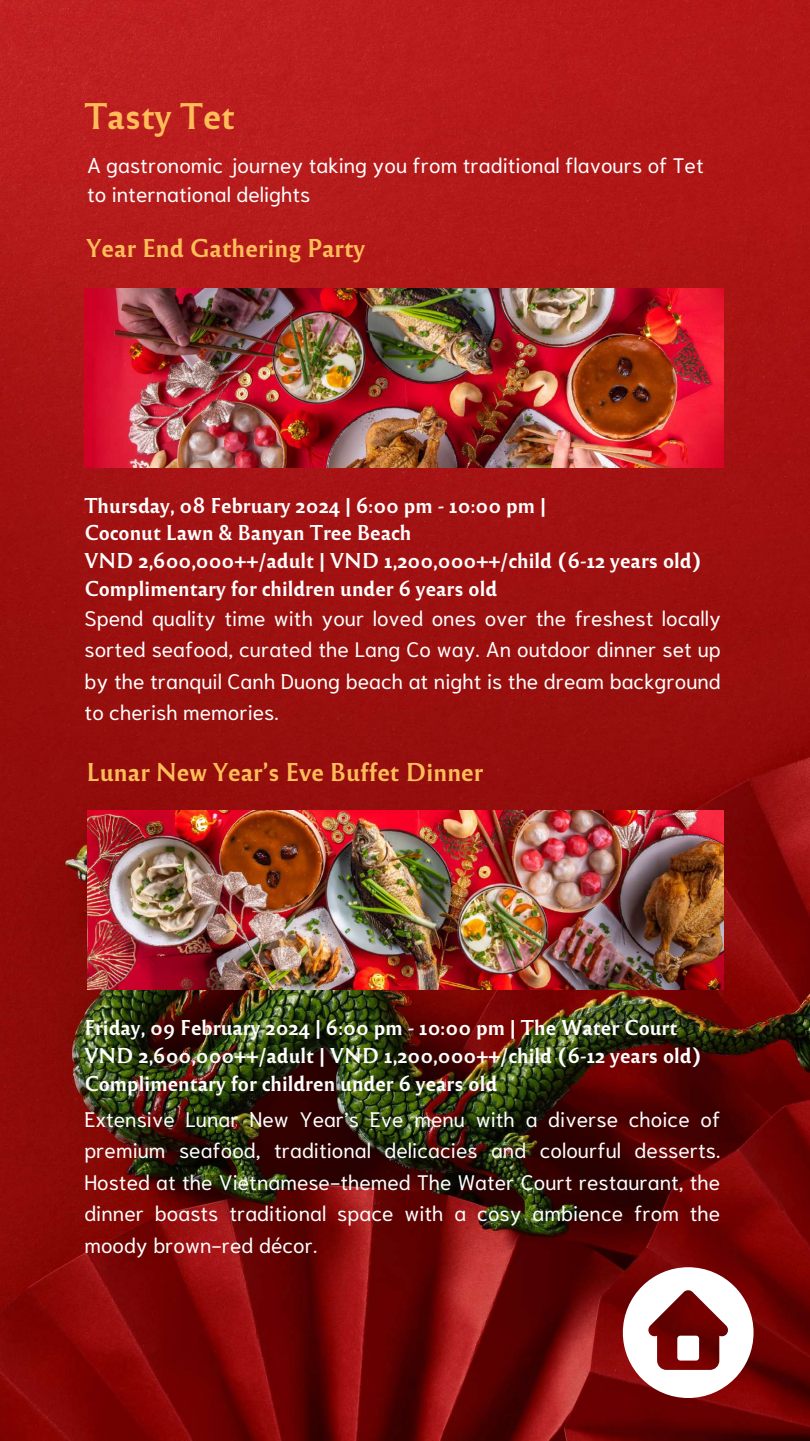
<style>
.page{position:relative;width:810px;height:1441px;background:#fff}
.page>*{position:absolute;margin:0;border:0;box-sizing:border-box;transform-origin:0 0}
.t1{font:34.5px "Reforma 1969 Negra";color:#ffbd59}
.t2{font:24px "Reforma 1969 Negra";color:#ffbd59}
.t3{font:21px/31.5px "Niramit";color:#fff;text-align:justify}
.t4{font:20px/27.8px "Reforma 1969 Negra";color:#fff}
</style>
<div class="page">
<img style="left:0;top:0;width:810px;height:1440px">
<img style="left:85px;top:288px;width:638px;height:179px">
<img style="left:87px;top:810px;width:636px;height:179px">
<svg style="left:623px;top:1266px;width:130px;height:131px"></svg>
<div style="left:677px;top:1335px;width:22px;height:25px;background:#fff;border-radius:3px"></div>
<h1 class="t1" style="left:84px;top:91px;width:152px">Tasty Tet</h1>
<p class="t3" style="left:87px;top:149px;width:618px;line-height:29.2px">A gastronomic journey taking you from traditional flavours of Tet to international delights</p>
<p class="t2" style="left:87px;top:231px;width:280px">Year End Gathering Party</p>
<p class="t4" style="left:84px;top:490px;width:620px">Thursday, 08 February 2024 | 6:00 pm - 10:00 pm |<br>Coconut Lawn &amp; Banyan Tree Beach<br>VND 2,600,000++/adult | VND 1,200,000++/child (6-12 years old)<br>Complimentary for children under 6 years old</p>
<p class="t3" style="left:85px;top:600px;width:638px">Spend quality time with your loved ones over the freshest locally sorted seafood, curated the Lang Co way. An outdoor dinner set up by the tranquil Canh Duong beach at night is the dream background to cherish memories.</p>
<p class="t2" style="left:87px;top:754px;width:398px">Lunar New Year’s Eve Buffet Dinner</p>
<p class="t4" style="left:84px;top:1012px;width:620px">Friday, 09 February 2024 | 6:00 pm - 10:00 pm | The Water Court<br>VND 2,600,000++/adult | VND 1,200,000++/child (6-12 years old)<br>Complimentary for children under 6 years old</p>
<p class="t3" style="left:84px;top:1101px;width:638px">Extensive Lunar New Year’s Eve menu with a diverse choice of premium seafood, traditional delicacies and colourful desserts.<br>Hosted at the Vietnamese-themed The Water Court restaurant, the dinner boasts traditional space with a cosy ambience from the moody brown-red décor.</p>
</div>
